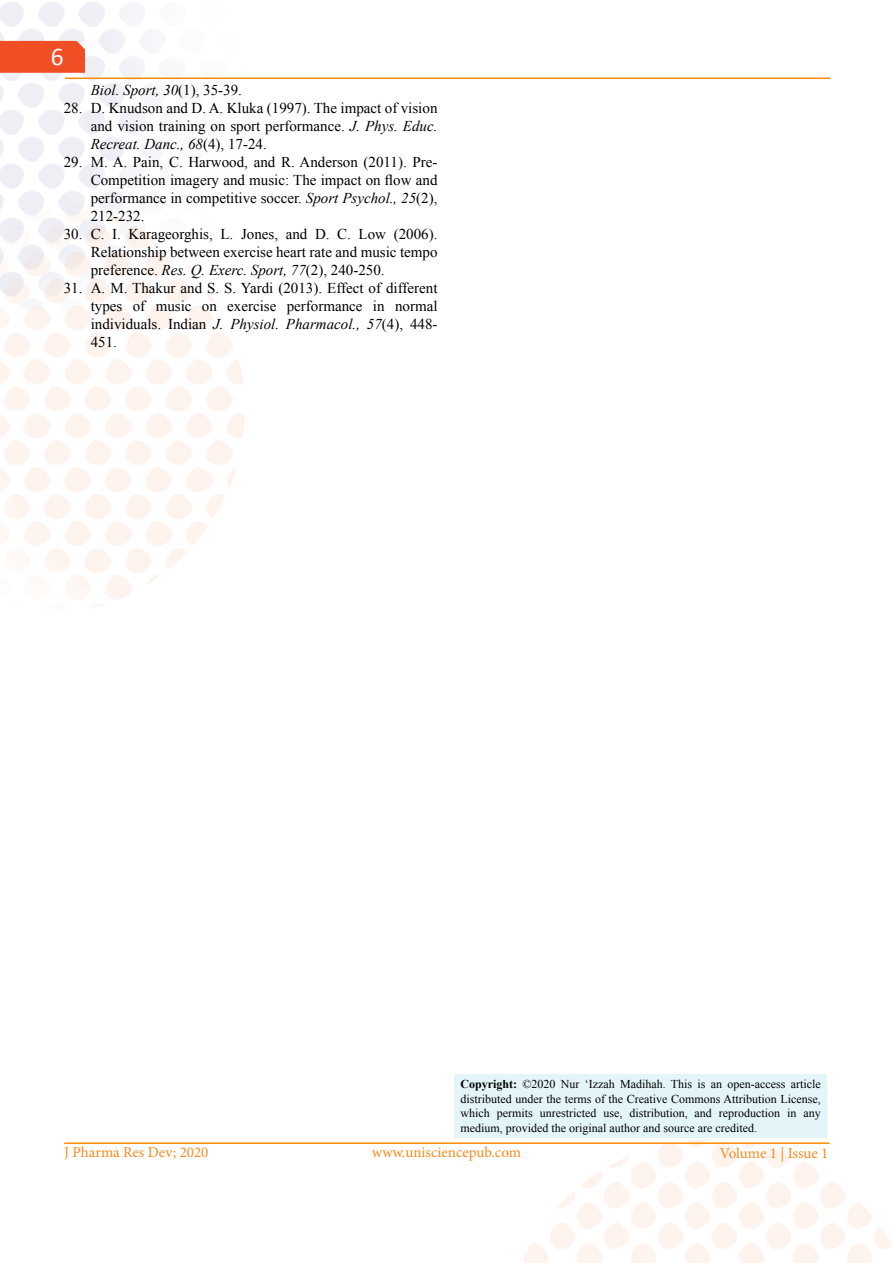
<style>
.page{position:relative;width:893px;height:1263px;background:#fff}
.page>*{position:absolute;margin:0;border:0;box-sizing:border-box;transform-origin:0 0}
.t1{font:25.5px "Calibri";color:#fff}
.t2{font:15px/18px "Times New Roman";color:#000;text-align:justify}
.t3{font:15px "Minion Pro";color:#f68b20}
.t4{font:italic 15px "Times New Roman";color:#000}
.t5{font:12px/14.4px "Times New Roman";color:#000;text-align:justify}
.s1{font-style:normal}
.s2{font-style:italic}
.s3{font-weight:700}
</style>
<div class="page">
<div style="left:0;top:41px;width:85px;height:32px;background:#f04e25"></div>
<hr style="left:64px;top:1142px;width:766px;height:2px;background:#ff8b01">
<hr style="left:65px;top:78px;width:765px;height:1px;background:#ff8b01">
<div style="left:455px;top:1074px;width:372px;height:63px;background:#e4f5fa"></div>
<h1 class="t1" style="left:51px;top:40px;width:14px">6</h1>
<p class="t4" style="left:91px;top:80px;width:153px">Biol. Sport, 30<span class="s1">(1), 35-39.</span></p>
<p class="t2" style="left:91px;top:99px;width:348px;text-indent:-27px">28. D. Knudson and D. A. Kluka (1997). The impact of vision and vision training on sport performance. <span class="s2">J. Phys. Educ.<br>Recreat. Danc., 68</span>(4), 17-24.</p>
<p class="t2" style="left:91px;top:153px;width:348px;text-indent:-27px">29. M. A. Pain, C. Harwood, and R. Anderson (2011). Pre-Competition imagery and music: The impact on flow and performance in competitive soccer. <span class="s2">Sport Psychol., 25</span>(2), 212-232.</p>
<p class="t2" style="left:91px;top:225px;width:348px;text-indent:-27px">30. C. I. Karageorghis, L. Jones, and D. C. Low (2006).<br>Relationship between exercise heart rate and music tempo preference. <span class="s2">Res. Q. Exerc. Sport, 77</span>(2), 240-250.</p>
<p class="t2" style="left:91px;top:279px;width:348px;text-indent:-27px">31. A. M. Thakur and S. S. Yardi (2013). Effect of different types of music on exercise performance in normal individuals. Indian <span class="s2">J. Physiol. Pharmacol., 57</span>(4), 448- 451.</p>
<p class="t5" style="left:461px;top:1077px;width:362px"><span class="s3">Copyright:</span> ©2020 Nur ‘Izzah Madihah. This is an open-access article distributed under the terms of the Creative Commons Attribution License, which permits unrestricted use, distribution, and reproduction in any medium, provided the original author and source are credited.</p>
<p class="t3" style="left:64px;top:1142px;width:146px">J Pharma Res Dev; 2020</p>
<p class="t3" style="left:372px;top:1142px;width:151px">www.unisciencepub.com</p>
<p class="t3" style="left:720px;top:1143px;width:110px">Volume 1 | Issue 1</p>
</div>
